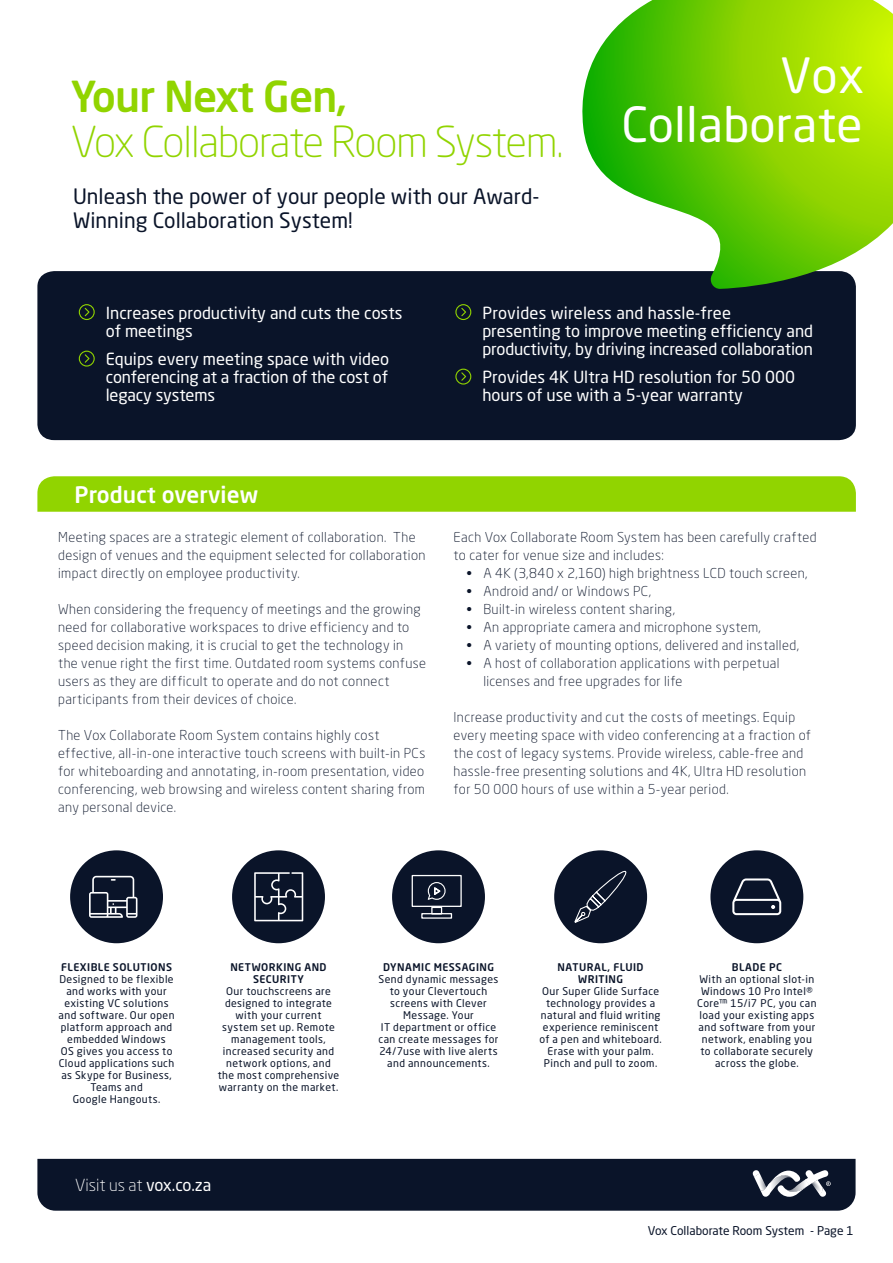
<style>
.page{position:relative;width:893px;height:1263px;background:#fff}
.page>*{position:absolute;margin:0;border:0;box-sizing:border-box;transform-origin:0 0}
.t1{font:48px "Neo Sans Std";letter-spacing:.005em;color:#fff}
.t2{font:300 42.15px "Neo Sans Std";letter-spacing:-.035em;color:#91d400}
.t3{font:500 42.15px "Neo Sans Std";letter-spacing:-.02em;color:#91d400}
.t4{font:500 22.5px "Neo Sans Std";letter-spacing:.005em;color:#fff}
.t5{font:21px/24.5px "Neo Sans Std";color:#0a1429}
.t6{font:16.5px/18px "Neo Sans Std";color:#fff}
.t7{font:300 16.5px "Neo Sans Std";color:#fff}
.t8{font:300 13.5px/18px "Neo Sans Std";letter-spacing:.03em;color:#0a1429}
.t9{font:12px "Neo Sans Std";color:#0a1429}
.t10{font:10.5px/12px "Neo Sans Std";letter-spacing:.04em;color:#0a1429;text-align:center}
.t11{font:500 10.5px/12px "Neo Sans Std";letter-spacing:.04em;color:#0a1429;text-align:center}
.s1{font-weight:400}
</style>
<div class="page">
<div style="left:37px;top:271px;width:819px;height:169px;background:#0a1429;border-radius:16px"></div>
<div style="left:37px;top:476px;width:819px;height:36px;background:#91d400"></div>
<svg style="left:79px;top:304px;width:16px;height:16px"></svg>
<svg style="left:79px;top:351px;width:16px;height:16px"></svg>
<svg style="left:455px;top:304px;width:16px;height:16px"></svg>
<svg style="left:455px;top:369px;width:16px;height:16px"></svg>
<svg style="left:577px;top:0;width:316px;height:289px"></svg>
<div style="left:37px;top:1159px;width:818px;height:52px;background:#0a1429"></div>
<div style="left:70px;top:850px;width:93px;height:93px;background:#0a1429;border-radius:50%"></div>
<svg style="left:89px;top:876px;width:48px;height:42px"></svg>
<div style="left:232px;top:850px;width:93px;height:93px;background:#0a1429;border-radius:50%"></div>
<svg style="left:254px;top:872px;width:49px;height:49px"></svg>
<div style="left:392px;top:850px;width:93px;height:93px;background:#0a1429;border-radius:50%"></div>
<div style="left:412px;top:875px;width:50px;height:32px;border:1px solid #fff"></div>
<svg style="left:421px;top:906px;width:32px;height:13px"></svg>
<svg style="left:428px;top:882px;width:18px;height:18px"></svg>
<div style="left:554px;top:850px;width:93px;height:93px;background:#0a1429;border-radius:50%"></div>
<svg style="left:574px;top:870px;width:53px;height:53px"></svg>
<div style="left:710px;top:850px;width:93px;height:93px;background:#0a1429;border-radius:50%"></div>
<svg style="left:732px;top:878px;width:49px;height:37px"></svg>
<p class="t3" style="left:71px;top:70px;width:278px">Your Next Gen,</p>
<p class="t2" style="left:71px;top:116px;width:494px">Vox Collaborate Room System.</p>
<p class="t5" style="left:73px;top:183px;width:468px">Unleash the power of your people with our Award-<br>Winning Collaboration System!</p>
<p class="t1" style="left:780px;top:46px;width:85px">Vox</p>
<p class="t1" style="left:621px;top:95px;width:243px">Collaborate</p>
<p class="t6" style="left:106px;top:303px;width:298px">Increases productivity and cuts the costs of meetings</p>
<p class="t6" style="left:106px;top:350px;width:285px;text-align:justify">Equips every meeting space with video conferencing at a fraction of the cost of legacy systems</p>
<p class="t6" style="left:482px;top:303px;width:332px">Provides wireless and hassle-free presenting to improve meeting efficiency and productivity, by driving increased collaboration</p>
<p class="t6" style="left:482px;top:368px;width:314px">Provides 4K Ultra HD resolution for 50 000 hours of use with a 5-year warranty</p>
<p class="t4" style="left:75px;top:480px;width:185px">Product overview</p>
<p class="t8" style="left:58px;top:528px;width:369px">Meeting spaces are a strategic element of collaboration. The design of venues and the equipment selected for collaboration impact directly on employee productivity.</p>
<p class="t8" style="left:58px;top:600px;width:370px">When considering the frequency of meetings and the growing need for collaborative workspaces to drive efficiency and to speed decision making, it is crucial to get the technology in the venue right the first time. Outdated room systems confuse users as they are difficult to operate and do not connect participants from their devices of choice.</p>
<p class="t8" style="left:58px;top:726px;width:369px">The Vox Collaborate Room System contains highly cost effective, all-in-one interactive touch screens with built-in PCs for whiteboarding and annotating, in-room presentation, video conferencing, web browsing and wireless content sharing from any personal device.</p>
<p class="t8" style="left:454px;top:528px;width:364px">Each Vox Collaborate Room System has been carefully crafted to cater for venue size and includes:</p>
<p class="t8" style="left:466px;top:564px;width:343px">• A 4K (3,840 x 2,160) high brightness LCD touch screen,</p>
<p class="t8" style="left:466px;top:582px;width:186px">• Android and/ or Windows PC,</p>
<p class="t8" style="left:466px;top:600px;width:210px">• Built-in wireless content sharing,</p>
<p class="t8" style="left:466px;top:618px;width:296px">• An appropriate camera and microphone system,</p>
<p class="t8" style="left:466px;top:636px;width:334px">• A variety of mounting options, delivered and installed,</p>
<p class="t8" style="left:483px;top:654px;width:298px;text-indent:-17px">• A host of collaboration applications with perpetual licenses and free upgrades for life</p>
<p class="t8" style="left:454px;top:708px;width:359px">Increase productivity and cut the costs of meetings. Equip every meeting space with video conferencing at a fraction of the cost of legacy systems. Provide wireless, cable-free and hassle-free presenting solutions and 4K, Ultra HD resolution for 50 000 hours of use within a 5-year period.</p>
<p class="t11" style="left:61px;top:961px;width:113px">FLEXIBLE SOLUTIONS</p>
<p class="t10" style="left:59px;top:973px;width:117px">Designed to be flexible and works with your existing VC solutions and software. Our open platform approach and embedded Windows<br>OS gives you access to<br>Cloud applications such as Skype for Business,<br>Teams and</p>
<p class="t10" style="left:73px;top:1093px;width:89px">Google Hangouts.</p>
<p class="t11" style="left:230px;top:961px;width:98px">NETWORKING AND<br>SECURITY</p>
<p class="t10" style="left:218px;top:985px;width:123px">Our touchscreens are designed to integrate with your current system set up. Remote management tools, increased security and network options, and the most comprehensive warranty on the market.</p>
<p class="t7" style="left:75px;top:1175px;width:138px">Visit us at <span class="s1">vox.co.za</span></p>
<p class="t11" style="left:383px;top:961px;width:112px">DYNAMIC MESSAGING</p>
<p class="t10" style="left:379px;top:973px;width:121px">Send dynamic messages to your Clevertouch screens with Clever<br>Message. Your</p>
<p class="t10" style="left:379px;top:1021px;width:121px;text-align:left">IT department or office can create messages for<br>24/7use with live alerts</p>
<p class="t10" style="left:387px;top:1057px;width:104px">and announcements.</p>
<p class="t11" style="left:558px;top:961px;width:87px">NATURAL, FLUID<br>WRITING</p>
<p class="t10" style="left:539px;top:985px;width:124px">Our Super Glide Surface technology provides a natural and fluid writing experience reminiscent of a pen and whiteboard.<br>Erase with your palm.<br>Pinch and pull to zoom.</p>
<p class="t11" style="left:732px;top:961px;width:52px">BLADE PC</p>
<p class="t10" style="left:697px;top:973px;width:121px">With an optional slot-in<br>Windows 10 Pro Intel®<br>Core™ 15/i7 PC, you can load your existing apps and software from your network, enabling you to collaborate securely across the globe.</p>
<p class="t9" style="left:648px;top:1223px;width:207px">Vox Collaborate Room System - Page 1</p>
</div>
